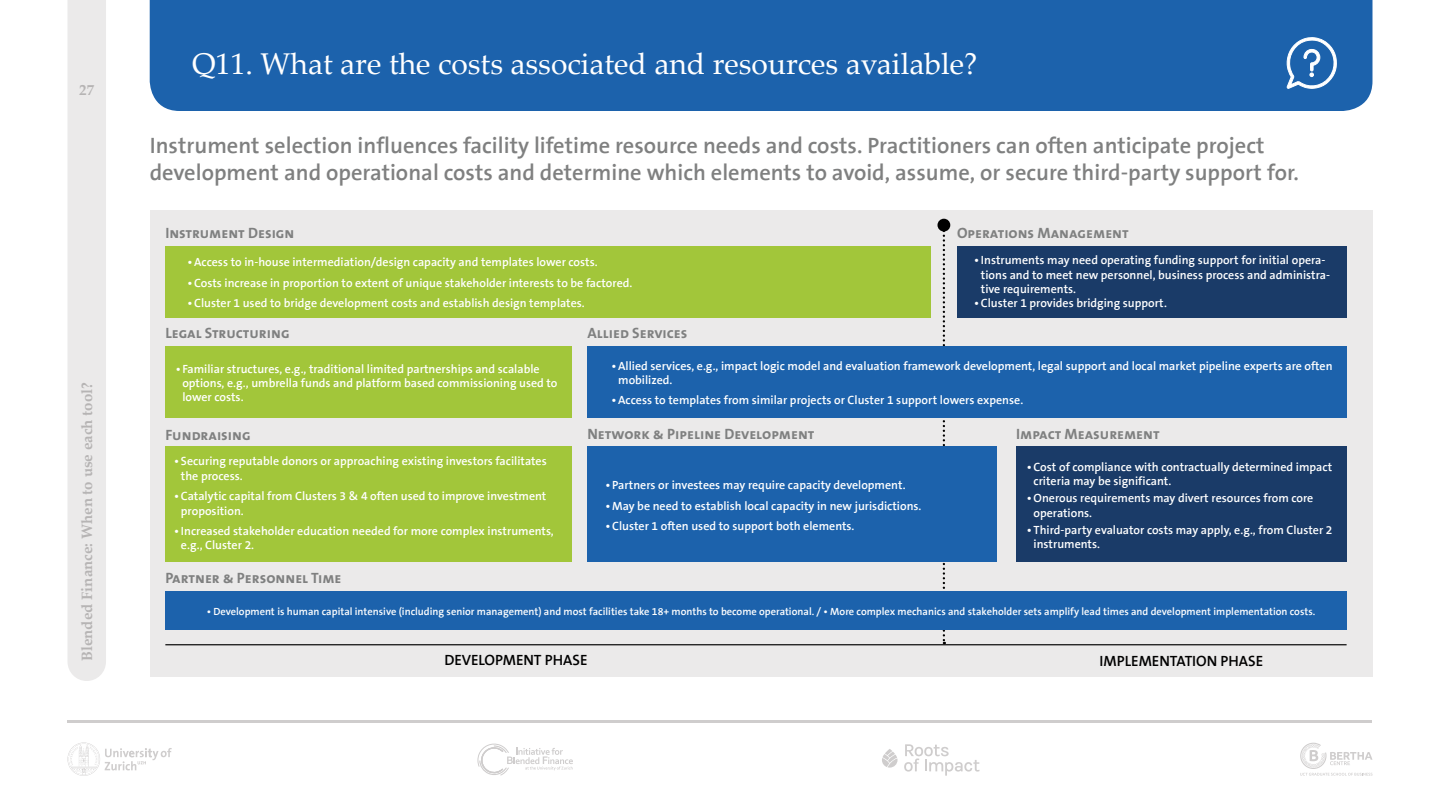
<style>
.page{position:relative;width:1440px;height:810px;background:#fff}
.page>*{position:absolute;margin:0;border:0;box-sizing:border-box;transform-origin:0 0}
.t1{font:30px "Palatino Linotype";color:#fff}
.t2{font:600 22.5px/27px "The Sans B6";color:#7f8080}
.t3{font:15px "The Sans Bold Caps";color:#7f8080}
.t4{font:700 15px "Palatino Linotype";color:#b6b4b4}
.t5{font:600 15px "The Sans B6";color:#000}
.t6{font:600 12px/14.4px "The Sans B6";color:#fff}
.t7{font:600 10.5px "The Sans B6";color:#fff}
</style>
<div class="page">
<svg style="left:68px;top:743px;width:104px;height:33px"></svg>
<svg style="left:477px;top:743px;width:96px;height:33px"></svg>
<svg style="left:904px;top:744px;width:76px;height:32px"></svg>
<svg style="left:882px;top:749px;width:16px;height:19px"></svg>
<svg style="left:1300px;top:743px;width:72px;height:33px"></svg>
<hr style="left:68px;top:721px;width:1304px;height:2px;background:#cfcdcd">
<div style="left:68px;top:0;width:38px;height:681px;background:#ebeaea"></div>
<div style="left:150px;top:210px;width:1222px;height:466px;background:#ebeaea"></div>
<div style="left:165px;top:447px;width:407px;height:115px;background:#a2c63a"></div>
<div style="left:150px;top:0;width:1223px;height:111px;background:#1c62ac"></div>
<svg style="left:1287px;top:37px;width:51px;height:52px"></svg>
<svg style="left:943px;top:234px;width:2px;height:410px"></svg>
<div style="left:165px;top:246px;width:766px;height:71px;background:#a2c63a"></div>
<div style="left:957px;top:246px;width:390px;height:71px;background:#1a3b68"></div>
<div style="left:165px;top:346px;width:407px;height:72px;background:#a2c63a"></div>
<div style="left:588px;top:346px;width:759px;height:72px;background:#1c62ac"></div>
<div style="left:588px;top:447px;width:409px;height:115px;background:#1c62ac"></div>
<div style="left:1016px;top:447px;width:331px;height:115px;background:#1a3b68"></div>
<div style="left:165px;top:591px;width:1182px;height:38px;background:#1c62ac"></div>
<hr style="left:165px;top:644px;width:1182px;height:1px;background:#000">
<div style="left:938px;top:219px;width:12px;height:13px;background:#000;border-radius:50%"></div>
<p class="t4" style="left:79px;top:79px;width:16px">27</p>
<p class="t4" style="left:76px;top:661px;width:280px;rotate:-90deg">Blended Finance: When to use each tool?</p>
<h1 class="t1" style="left:192px;top:42px;width:787px">Q11. What are the costs associated and resources available?</h1>
<p class="t2" style="left:150px;top:133px;width:1151px">Instrument selection influences facility lifetime resource needs and costs. Practitioners can often anticipate project development and operational costs and determine which elements to avoid, assume, or secure third-party support for.</p>
<p class="t3" style="left:165px;top:221px;width:131px">Instrument Design</p>
<p class="t3" style="left:957px;top:221px;width:173px">Operations Management</p>
<p class="t6" style="left:187px;top:256px;width:412px">•Access to in-house intermediation/design capacity and templates lower costs.</p>
<p class="t6" style="left:187px;top:276px;width:446px">•Costs increase in proportion to extent of unique stakeholder interests to be factored.</p>
<p class="t6" style="left:187px;top:296px;width:399px">•Cluster 1 used to bridge development costs and establish design templates.</p>
<p class="t3" style="left:165px;top:321px;width:126px">Legal Structuring</p>
<p class="t3" style="left:588px;top:321px;width:101px">Allied Services</p>
<p class="t6" style="left:981px;top:253px;width:351px;text-indent:-7px">• Instruments may need operating funding support for initial opera&shy;tions and to meet new personnel, business process and administra&shy;tive requirements.</p>
<p class="t6" style="left:974px;top:297px;width:194px">•Cluster 1 provides bridging support.</p>
<p class="t6" style="left:182px;top:362px;width:377px;text-indent:-7px">• Familiar structures, e.g., traditional limited partnerships and scalable options, e.g., umbrella funds and platform based commissioning used to lower costs.</p>
<p class="t6" style="left:618px;top:359px;width:716px;text-indent:-7px">•Allied services, e.g., impact logic model and evaluation framework development, legal support and local market pipeline experts are often mobilized.</p>
<p class="t6" style="left:612px;top:393px;width:413px">•Access to templates from similar projects or Cluster 1 support lowers expense.</p>
<p class="t3" style="left:588px;top:422px;width:228px">Network &amp; Pipeline Development</p>
<p class="t3" style="left:165px;top:422px;width:87px">Fundraising</p>
<p class="t3" style="left:1016px;top:422px;width:145px">Impact Measurement</p>
<p class="t6" style="left:181px;top:455px;width:367px;text-indent:-7px">• Securing reputable donors or approaching existing investors facilitates the process.</p>
<p class="t6" style="left:181px;top:489px;width:367px;text-indent:-7px">•Catalytic capital from Clusters 3 &amp; 4 often used to improve investment proposition.</p>
<p class="t6" style="left:181px;top:524px;width:374px;text-indent:-7px">• Increased stakeholder education needed for more complex instruments, e.g., Cluster 2.</p>
<p class="t3" style="left:165px;top:565px;width:178px">Partner &amp; Personnel Time</p>
<p class="t6" style="left:605px;top:478px;width:302px">• Partners or investees may require capacity development.</p>
<p class="t6" style="left:605px;top:499px;width:318px">•May be need to establish local capacity in new jurisdictions.</p>
<p class="t6" style="left:605px;top:519px;width:251px">•Cluster 1 often used to support both elements.</p>
<p class="t6" style="left:1034px;top:460px;width:300px;text-indent:-7px">•Cost of compliance with contractually determined impact criteria may be significant.</p>
<p class="t6" style="left:1034px;top:492px;width:281px;text-indent:-7px">•Onerous requirements may divert resources from core operations.</p>
<p class="t6" style="left:1034px;top:523px;width:301px;text-indent:-7px">• Third-party evaluator costs may apply, e.g., from Cluster 2 instruments.</p>
<p class="t7" style="left:207px;top:605px;width:1110px">• Development is human capital intensive (including senior management) and most facilities take 18+ months to become operational. / • More complex mechanics and stakeholder sets amplify lead times and development implementation costs.</p>
<p class="t5" style="left:444px;top:652px;width:145px">DEVELOPMENT PHASE</p>
<p class="t5" style="left:1100px;top:653px;width:165px">IMPLEMENTATION PHASE</p>
</div>
